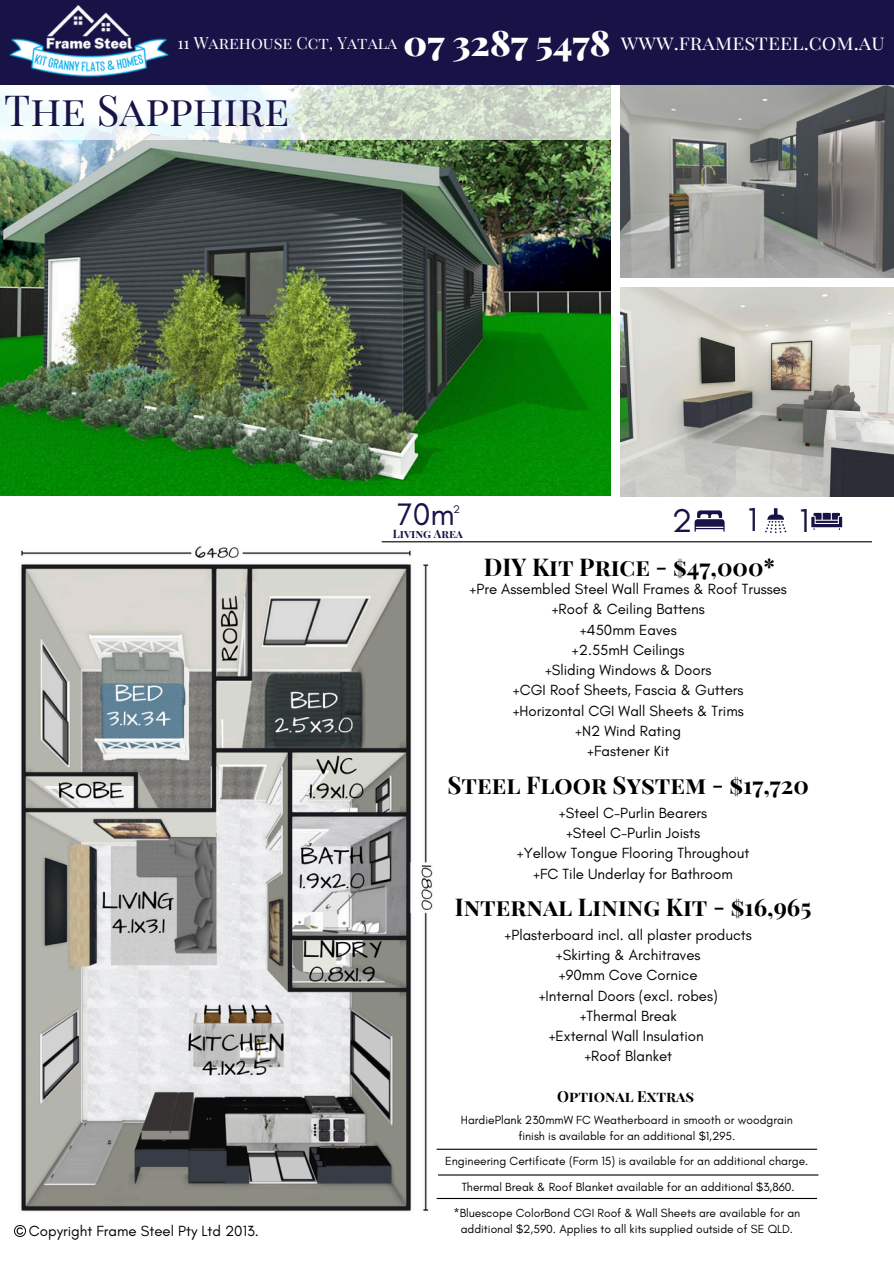
<style>
.page{position:relative;width:894px;height:1264px;background:#fff}
.page>*{position:absolute;margin:0;border:0;box-sizing:border-box;transform-origin:0 0}
.t1{font:42px "Playfair Display SC";color:#171347}
.t2{font:900 35.25px "Playfair Display";color:#fff}
.t3{font:33.6px "Glacial Indifference";color:#171347}
.t4{font:31.8px "Glacial Indifference";color:#171347}
.t5{font:700 24px "Playfair Display SC";color:#000}
.t6{font:20.25px "Playfair Display SC";color:#fff}
.t7{font:16.5px "Playfair Display SC";color:#fff}
.t8{font:15px "Glacial Indifference";color:#000}
.t9{font:700 15px "Playfair Display SC";color:#000}
.t10{font:12px/16px "Glacial Indifference";color:#000;text-align:center}
.t11{font:700 11.4px "Playfair Display SC";color:#171347}
.t12{font:11.4px "Glacial Indifference";color:#171347}
</style>
<div class="page">
<img style="left:0;top:139px;width:610px;height:356px">
<img style="left:620px;top:85px;width:272px;height:192px">
<svg style="left:0;top:85px;width:610px;height:54px"></svg>
<div style="left:0;top:0;width:893px;height:85px;background:#171347"></div>
<img style="left:9px;top:5px;width:160px;height:72px">
<img style="left:620px;top:288px;width:272px;height:208px">
<img style="left:21px;top:546px;width:412px;height:666px">
<hr style="left:381px;top:541px;width:490px;height:1px;background:#000">
<svg style="left:694px;top:510px;width:30px;height:21px"></svg>
<svg style="left:811px;top:513px;width:30px;height:17px"></svg>
<svg style="left:765px;top:508px;width:21px;height:25px"></svg>
<hr style="left:436px;top:1197px;width:380px;height:1px;background:#000">
<hr style="left:436px;top:1148px;width:380px;height:1px;background:#000">
<svg style="left:14px;top:1225px;width:12px;height:11px"></svg>
<hr style="left:438px;top:1174px;width:380px;height:1px;background:#000">
<p class="t7" style="left:177px;top:31px;width:221px">11 Warehouse Cct, Yatala</p>
<p class="t2" style="left:403px;top:18px;width:208px">07 3287 5478</p>
<p class="t6" style="left:620px;top:28px;width:265px">www.framesteel.com.au</p>
<h4 class="t1" style="left:4px;top:81px;width:286px">The Sapphire</h4>
<p class="t8" style="left:29px;top:1221px;width:231px">Copyright Frame Steel Pty Ltd 2013.</p>
<h2 class="t4" style="left:397px;top:494px;width:59px">70m</h2>
<h5 class="t12" style="left:453px;top:502px;width:8px">2</h5>
<h1 class="t3" style="left:671px;top:499px;width:22px">2</h1>
<p class="t3" style="left:747px;top:499px;width:11px">1</p>
<p class="t3" style="left:799px;top:500px;width:11px">1</p>
<p class="t11" style="left:393px;top:525px;width:72px">Living Area</p>
<p class="t5" style="left:483px;top:549px;width:292px">DIY Kit Price - $47,000*</p>
<p class="t8" style="left:469px;top:580px;width:319px">+Pre Assembled Steel Wall Frames &amp; Roof Trusses</p>
<p class="t8" style="left:551px;top:600px;width:155px">+Roof &amp; Ceiling Battens</p>
<p class="t8" style="left:579px;top:620px;width:98px">+450mm Eaves</p>
<p class="t8" style="left:571px;top:640px;width:114px">+2.55mH Ceilings</p>
<p class="t8" style="left:545px;top:661px;width:168px">+Sliding Windows &amp; Doors</p>
<p class="t8" style="left:513px;top:681px;width:232px">+CGI Roof Sheets, Fascia &amp; Gutters</p>
<p class="t8" style="left:512px;top:701px;width:232px">+Horizontal CGI Wall Sheets &amp; Trims</p>
<p class="t8" style="left:575px;top:721px;width:107px">+N2 Wind Rating</p>
<h4 class="t8" style="left:587px;top:742px;width:84px">+Fastener Kit</h4>
<h4 class="t5" style="left:447px;top:768px;width:362px">Steel Floor System - $17,720</h4>
<p class="t8" style="left:558px;top:803px;width:150px">+Steel C-Purlin Bearers</p>
<p class="t8" style="left:566px;top:823px;width:135px">+Steel C-Purlin Joists</p>
<p class="t8" style="left:516px;top:844px;width:234px">+Yellow Tongue Flooring Throughout</p>
<p class="t8" style="left:533px;top:864px;width:201px">+FC Tile Underlay for Bathroom</p>
<p class="t5" style="left:454px;top:890px;width:358px">Internal Lining Kit - $16,965</p>
<p class="t8" style="left:504px;top:925px;width:249px">+Plasterboard incl. all plaster products</p>
<h3 class="t8" style="left:555px;top:945px;width:146px">+Skirting &amp; Architraves</h3>
<p class="t8" style="left:558px;top:966px;width:140px">+90mm Cove Cornice</p>
<p class="t8" style="left:538px;top:986px;width:181px">+Internal Doors (excl. robes)</p>
<p class="t8" style="left:579px;top:1006px;width:99px">+Thermal Break</p>
<p class="t8" style="left:548px;top:1026px;width:156px">+External Wall Insulation</p>
<p class="t8" style="left:584px;top:1047px;width:89px">+Roof Blanket</p>
<p class="t9" style="left:557px;top:1085px;width:138px">Optional Extras</p>
<p class="t10" style="left:460px;top:1111px;width:333px">HardiePlank 230mmW FC Weatherboard in smooth or woodgrain finish is available for an additional $1,295.</p>
<p class="t10" style="left:445px;top:1152px;width:365px">Engineering Certificate (Form 15) is available for an additional charge.</p>
<p class="t10" style="left:453px;top:1204px;width:348px">*Bluescope ColorBond CGI Roof &amp; Wall Sheets are available for an additional $2,590. Applies to all kits supplied outside of SE QLD.</p>
<p class="t10" style="left:461px;top:1178px;width:334px">Thermal Break &amp; Roof Blanket available for an additional $3,860.</p>
</div>
